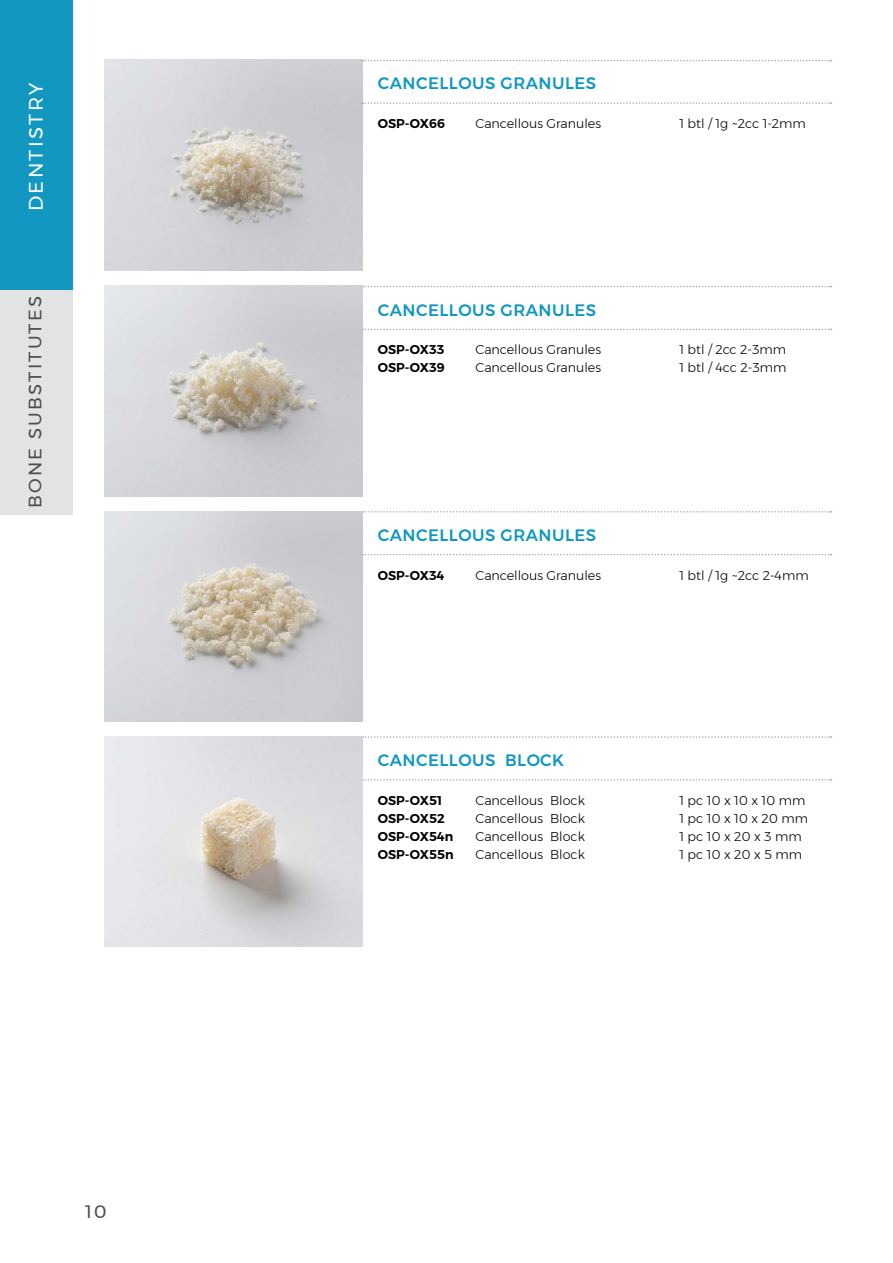
<style>
.page{position:relative;width:893px;height:1263px;background:#fff}
.page>*{position:absolute;margin:0;border:0;box-sizing:border-box;transform-origin:0 0}
.t1{font:19.5px "Montserrat";letter-spacing:.12em;color:#fff}
.t2{font:18px "Montserrat";letter-spacing:.12em;color:#4d4d4f}
.t3{font:500 16.5px "Montserrat";letter-spacing:.03em;color:#1197c0}
.t4{font:300 12.75px "Montserrat";color:#000}
.t5{font:600 12.75px "Montserrat";color:#000}
</style>
<div class="page">
<div style="left:0;top:288px;width:72px;height:227px;background:#e2e3e4"></div>
<div style="left:0;top:0;width:72px;height:289px;background:#1197c0"></div>
<svg style="left:362px;top:554px;width:470px;height:1px"></svg>
<svg style="left:362px;top:779px;width:470px;height:2px"></svg>
<svg style="left:362px;top:736px;width:470px;height:2px"></svg>
<svg style="left:362px;top:511px;width:470px;height:2px"></svg>
<img style="left:104px;top:60px;width:258px;height:210px">
<svg style="left:362px;top:60px;width:470px;height:1px"></svg>
<svg style="left:362px;top:102px;width:470px;height:2px"></svg>
<svg style="left:362px;top:286px;width:470px;height:1px"></svg>
<svg style="left:362px;top:329px;width:470px;height:1px"></svg>
<img style="left:104px;top:286px;width:258px;height:210px">
<img style="left:104px;top:511px;width:258px;height:211px">
<img style="left:104px;top:736px;width:258px;height:211px">
<h1 class="t1" style="left:21px;top:211px;width:130px;rotate:-90deg">DENTISTRY</h1>
<h2 class="t2" style="left:21px;top:508px;width:213px;rotate:-90deg">BONE SUBSTITUTES</h2>
<h2 class="t2" style="left:85px;top:1198px;width:23px">10</h2>
<p class="t3" style="left:378px;top:71px;width:220px">CANCELLOUS GRANULES</p>
<p class="t5" style="left:378px;top:113px;width:69px">OSP-OX66</p>
<p class="t4" style="left:475px;top:114px;width:127px">Cancellous Granules</p>
<p class="t4" style="left:679px;top:114px;width:128px">1 btl / 1g ~2cc 1-2mm</p>
<p class="t3" style="left:378px;top:297px;width:220px">CANCELLOUS GRANULES</p>
<p class="t5" style="left:378px;top:340px;width:68px">OSP-OX33</p>
<p class="t4" style="left:475px;top:340px;width:127px">Cancellous Granules</p>
<p class="t4" style="left:679px;top:340px;width:108px">1 btl / 2cc 2-3mm</p>
<p class="t5" style="left:378px;top:358px;width:68px">OSP-OX39</p>
<p class="t4" style="left:475px;top:358px;width:127px">Cancellous Granules</p>
<p class="t4" style="left:679px;top:358px;width:108px">1 btl / 4cc 2-3mm</p>
<p class="t3" style="left:378px;top:522px;width:220px">CANCELLOUS GRANULES</p>
<p class="t5" style="left:378px;top:565px;width:68px">OSP-OX34</p>
<p class="t4" style="left:475px;top:565px;width:127px">Cancellous Granules</p>
<p class="t4" style="left:679px;top:565px;width:131px">1 btl / 1g ~2cc 2-4mm</p>
<p class="t3" style="left:378px;top:747px;width:188px">CANCELLOUS BLOCK</p>
<p class="t5" style="left:378px;top:790px;width:66px">OSP-OX51</p>
<p class="t4" style="left:475px;top:791px;width:111px">Cancellous Block</p>
<p class="t4" style="left:679px;top:791px;width:128px">1 pc 10 x 10 x 10 mm</p>
<p class="t5" style="left:378px;top:808px;width:68px">OSP-OX52</p>
<p class="t4" style="left:475px;top:809px;width:111px">Cancellous Block</p>
<p class="t4" style="left:679px;top:809px;width:130px">1 pc 10 x 10 x 20 mm</p>
<p class="t5" style="left:378px;top:826px;width:77px">OSP-OX54n</p>
<p class="t4" style="left:475px;top:827px;width:111px">Cancellous Block</p>
<p class="t4" style="left:679px;top:827px;width:124px">1 pc 10 x 20 x 3 mm</p>
<p class="t5" style="left:378px;top:844px;width:77px">OSP-OX55n</p>
<p class="t4" style="left:475px;top:845px;width:111px">Cancellous Block</p>
<p class="t4" style="left:679px;top:845px;width:124px">1 pc 10 x 20 x 5 mm</p>
</div>
